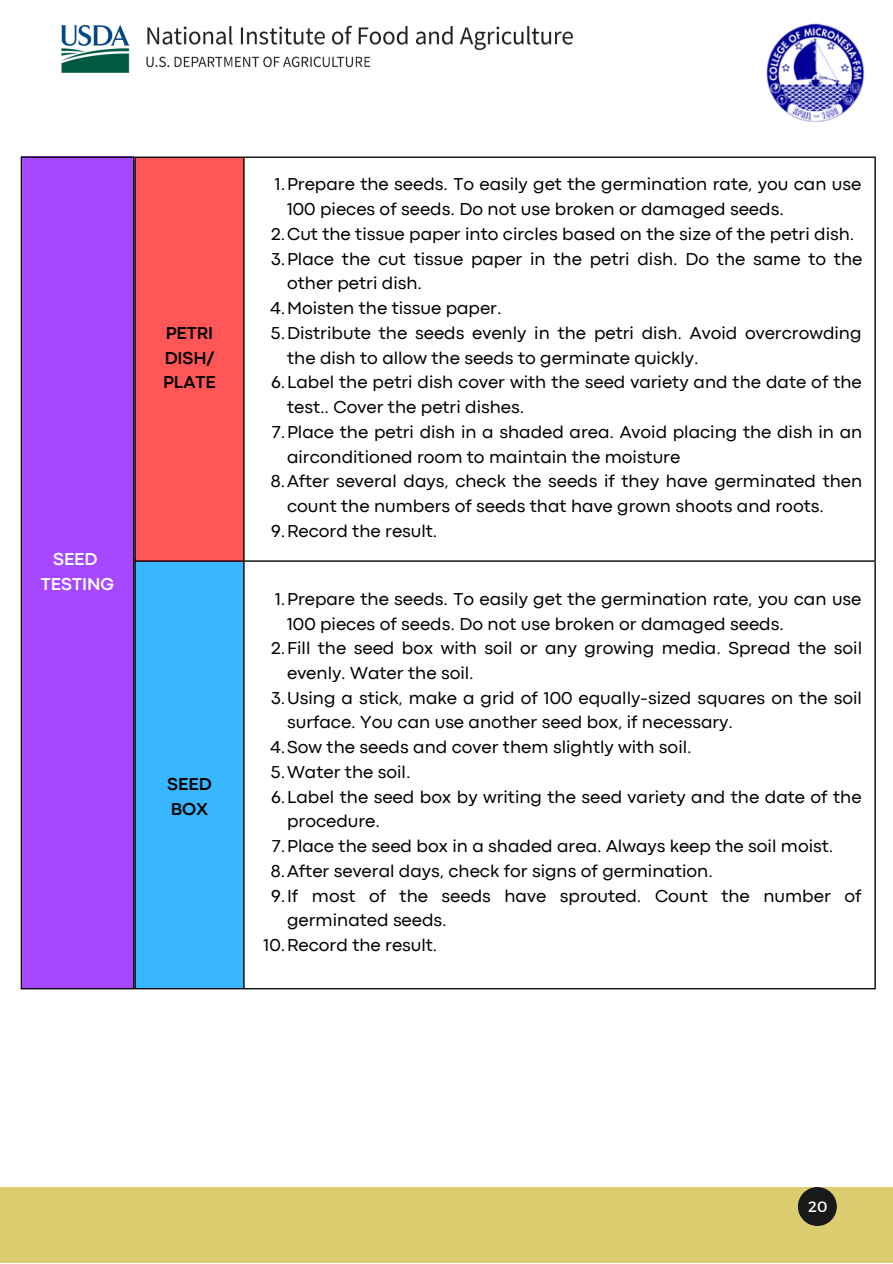
<style>
.page{position:relative;width:893px;height:1264px;background:#fff}
.page>*{position:absolute;margin:0;border:0;box-sizing:border-box;transform-origin:0 0}
.t1{font:18px "Codec Pro";color:#000}
.t2{font:700 18px/24.8px "Codec Pro";color:#000}
.t3{font:700 18px/24.8px "Codec Pro";color:#fff;text-align:center}
.t4{font:15px "Montserrat";color:#fff}
</style>
<div class="page">
<div style="left:0;top:1186px;width:892px;height:76px;background:#dcce70"></div>
<svg style="left:797px;top:1186px;width:39px;height:39px"></svg>
<img style="left:61px;top:25px;width:512px;height:48px">
<img style="left:766px;top:23px;width:99px;height:99px">
<div style="left:135px;top:559px;width:109px;height:430px;background:#38b6ff"></div>
<hr style="left:134px;top:560px;width:2px;height:428px;background:#000">
<hr style="left:243px;top:560px;width:1px;height:428px;background:#000">
<hr style="left:874px;top:560px;width:1px;height:428px;background:#000">
<hr style="left:134px;top:988px;width:741px;height:1px;background:#000">
<div style="left:21px;top:157px;width:113px;height:832px;background:#a548ff"></div>
<hr style="left:21px;top:158px;width:1px;height:830px;background:#000">
<hr style="left:133px;top:158px;width:1px;height:830px;background:#000">
<hr style="left:21px;top:156px;width:113px;height:2px;background:#000">
<hr style="left:21px;top:988px;width:113px;height:1px;background:#000">
<div style="left:135px;top:157px;width:109px;height:404px;background:#ff5757"></div>
<hr style="left:134px;top:158px;width:2px;height:402px;background:#000">
<hr style="left:243px;top:158px;width:1px;height:402px;background:#000">
<hr style="left:874px;top:158px;width:1px;height:402px;background:#000">
<hr style="left:134px;top:156px;width:741px;height:2px;background:#000">
<hr style="left:134px;top:560px;width:741px;height:1px;background:#000">
<p class="t3" style="left:41px;top:548px;width:75px">SEED<br>TESTING</p>
<p class="t2" style="left:163px;top:322px;width:54px">PETRI<br>DISH/<br>PLATE</p>
<p class="t2" style="left:167px;top:773px;width:46px">SEED<br>BOX</p>
<p class="t1" style="left:275px;top:178px;width:588px">1.Prepare the seeds. To easily get the germination rate, you can use</p>
<p class="t1" style="left:287px;top:203px;width:498px">100 pieces of seeds. Do not use broken or damaged seeds.</p>
<p class="t1" style="left:271px;top:227px;width:585px">2.Cut the tissue paper into circles based on the size of the petri dish.</p>
<p class="t1" style="left:271px;top:252px;width:592px">3.Place the cut tissue paper in the petri dish. Do the same to the</p>
<p class="t1" style="left:287px;top:277px;width:136px">other petri dish.</p>
<p class="t1" style="left:270px;top:302px;width:233px">4.Moisten the tissue paper.</p>
<p class="t1" style="left:270px;top:326px;width:592px">5.Distribute the seeds evenly in the petri dish. Avoid overcrowding</p>
<p class="t1" style="left:287px;top:351px;width:413px">the dish to allow the seeds to germinate quickly.</p>
<p class="t1" style="left:271px;top:376px;width:592px">6.Label the petri dish cover with the seed variety and the date of the</p>
<p class="t1" style="left:287px;top:401px;width:239px">test.. Cover the petri dishes.</p>
<p class="t1" style="left:272px;top:425px;width:592px">7.Place the petri dish in a shaded area. Avoid placing the dish in an</p>
<p class="t1" style="left:287px;top:450px;width:394px">airconditioned room to maintain the moisture</p>
<p class="t1" style="left:271px;top:475px;width:593px">8.After several days, check the seeds if they have germinated then</p>
<p class="t1" style="left:287px;top:500px;width:538px">count the numbers of seeds that have grown shoots and roots.</p>
<p class="t1" style="left:271px;top:524px;width:168px">9.Record the result.</p>
<p class="t1" style="left:275px;top:592px;width:588px">1.Prepare the seeds. To easily get the germination rate, you can use</p>
<p class="t1" style="left:287px;top:617px;width:498px">100 pieces of seeds. Do not use broken or damaged seeds.</p>
<p class="t1" style="left:271px;top:642px;width:592px">2.Fill the seed box with soil or any growing media. Spread the soil</p>
<p class="t1" style="left:287px;top:666px;width:188px">evenly. Water the soil.</p>
<p class="t1" style="left:271px;top:691px;width:592px">3.Using a stick, make a grid of 100 equally-sized squares on the soil</p>
<p class="t1" style="left:287px;top:716px;width:447px">surface. You can use another seed box, if necessary.</p>
<p class="t1" style="left:270px;top:740px;width:423px">4.Sow the seeds and cover them slightly with soil.</p>
<p class="t1" style="left:270px;top:765px;width:141px">5.Water the soil.</p>
<p class="t1" style="left:271px;top:790px;width:592px">6.Label the seed box by writing the seed variety and the date of the</p>
<p class="t1" style="left:287px;top:815px;width:94px">procedure.</p>
<p class="t1" style="left:272px;top:839px;width:563px">7.Place the seed box in a shaded area. Always keep the soil moist.</p>
<p class="t1" style="left:271px;top:864px;width:443px">8.After several days, check for signs of germination.</p>
<p class="t1" style="left:271px;top:889px;width:592px">9.If most of the seeds have sprouted. Count the number of</p>
<p class="t1" style="left:287px;top:914px;width:161px">germinated seeds.</p>
<p class="t1" style="left:263px;top:938px;width:175px">10.Record the result.</p>
<p class="t4" style="left:808px;top:1196px;width:21px">20</p>
</div>
